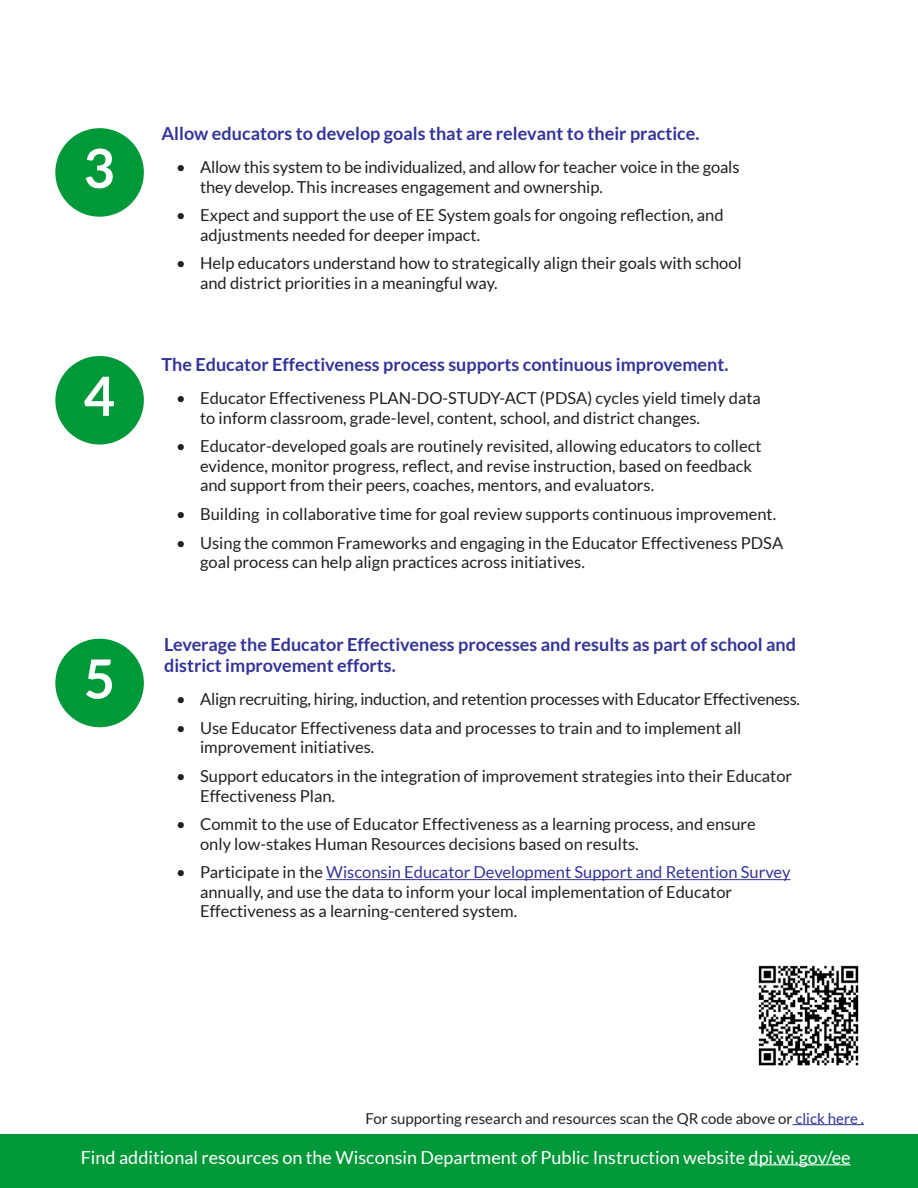
<style>
.page{position:relative;width:918px;height:1188px;background:#fff}
.page>*{position:absolute;margin:0;border:0;box-sizing:border-box;transform-origin:0 0}
.t1{font:700 54px "Lato";color:#fff}
.t2{font:700 18px/21.6px "Lato";color:#339}
.t3{font:18px "Lato";color:#fff}
.t4{font:16.5px/19.5px "Lato";color:#231f20}
.t5{font:15px "Lato";color:#231f20}
.s1{color:#fff}
.s2{color:#339}
</style>
<div class="page">
<hr style="left:326px;top:879px;width:465px;height:1px;background:#339">
<div style="left:1px;top:1134px;width:917px;height:54px;background:#009939"></div>
<hr style="left:792px;top:1124px;width:72px;height:1px;background:#339">
<img style="left:758px;top:965px;width:101px;height:101px">
<div style="left:55px;top:128px;width:89px;height:89px;background:#009939;border-radius:50%"></div>
<svg style="left:86px;top:149px;width:27px;height:39px"></svg>
<div style="left:55px;top:356px;width:89px;height:89px;background:#009939;border-radius:50%"></div>
<svg style="left:84px;top:377px;width:30px;height:39px"></svg>
<div style="left:55px;top:639px;width:89px;height:88px;background:#009939;border-radius:50%"></div>
<hr style="left:749px;top:1164px;width:102px;height:1px;background:#fff">
<p class="t2" style="left:148px;top:122px;width:553px"><span class="s1">3</span> Allow educators to develop goals that are relevant to their practice.</p>
<p class="t4" style="left:200px;top:157px;width:541px;text-indent:-24px">• Allow this system to be individualized, and allow for teacher voice in the goals they develop. This increases engagement and ownership.</p>
<p class="t4" style="left:200px;top:205px;width:525px;text-indent:-24px">• Expect and support the use of EE System goals for ongoing reflection, and adjustments needed for deeper impact.</p>
<p class="t4" style="left:200px;top:254px;width:543px;text-indent:-24px">• Help educators understand how to strategically align their goals with school and district priorities in a meaningful way.</p>
<h1 class="t1" style="left:84px;top:648px;width:33px">5</h1>
<p class="t2" style="left:148px;top:354px;width:582px"><span class="s1">4</span> The Educator Effectiveness process supports continuous improvement.</p>
<p class="t4" style="left:200px;top:388px;width:562px;text-indent:-24px">• Educator Effectiveness PLAN-DO-STUDY-ACT (PDSA) cycles yield timely data to inform classroom, grade-level, content, school, and district changes.</p>
<p class="t4" style="left:200px;top:437px;width:563px;text-indent:-24px">• Educator-developed goals are routinely revisited, allowing educators to collect evidence, monitor progress, reflect, and revise instruction, based on feedback and support from their peers, coaches, mentors, and evaluators.</p>
<p class="t4" style="left:176px;top:504px;width:602px">• Building in collaborative time for goal review supports continuous improvement.</p>
<p class="t4" style="left:200px;top:533px;width:585px;text-indent:-24px">• Using the common Frameworks and engaging in the Educator Effectiveness PDSA goal process can help align practices across initiatives.</p>
<p class="t2" style="left:164px;top:633px;width:633px;text-indent:-16px"><span class="s1">5</span> Leverage the Educator Effectiveness processes and results as part of school and district improvement efforts.</p>
<p class="t4" style="left:176px;top:689px;width:625px">• Align recruiting, hiring, induction, and retention processes with Educator Effectiveness.</p>
<p class="t4" style="left:200px;top:718px;width:543px;text-indent:-24px">• Use Educator Effectiveness data and processes to train and to implement all improvement initiatives.</p>
<p class="t4" style="left:200px;top:766px;width:594px;text-indent:-24px">• Support educators in the integration of improvement strategies into their Educator<br>Effectiveness Plan.</p>
<p class="t4" style="left:200px;top:814px;width:557px;text-indent:-24px">• Commit to the use of Educator Effectiveness as a learning process, and ensure only low-stakes Human Resources decisions based on results.</p>
<p class="t4" style="left:200px;top:863px;width:592px;text-indent:-24px">• Participate in the <span class="s2">Wisconsin Educator Development Support and Retention Survey </span>annually, and use the data to inform your local implementation of Educator<br>Effectiveness as a learning-centered system.</p>
<p class="t5" style="left:365px;top:1110px;width:500px">For supporting research and resources scan the QR code above or <span class="s2">click here .</span></p>
<p class="t3" style="left:81px;top:1147px;width:771px">Find additional resources on the Wisconsin Department of Public Instruction website dpi.wi.gov/ee</p>
</div>
